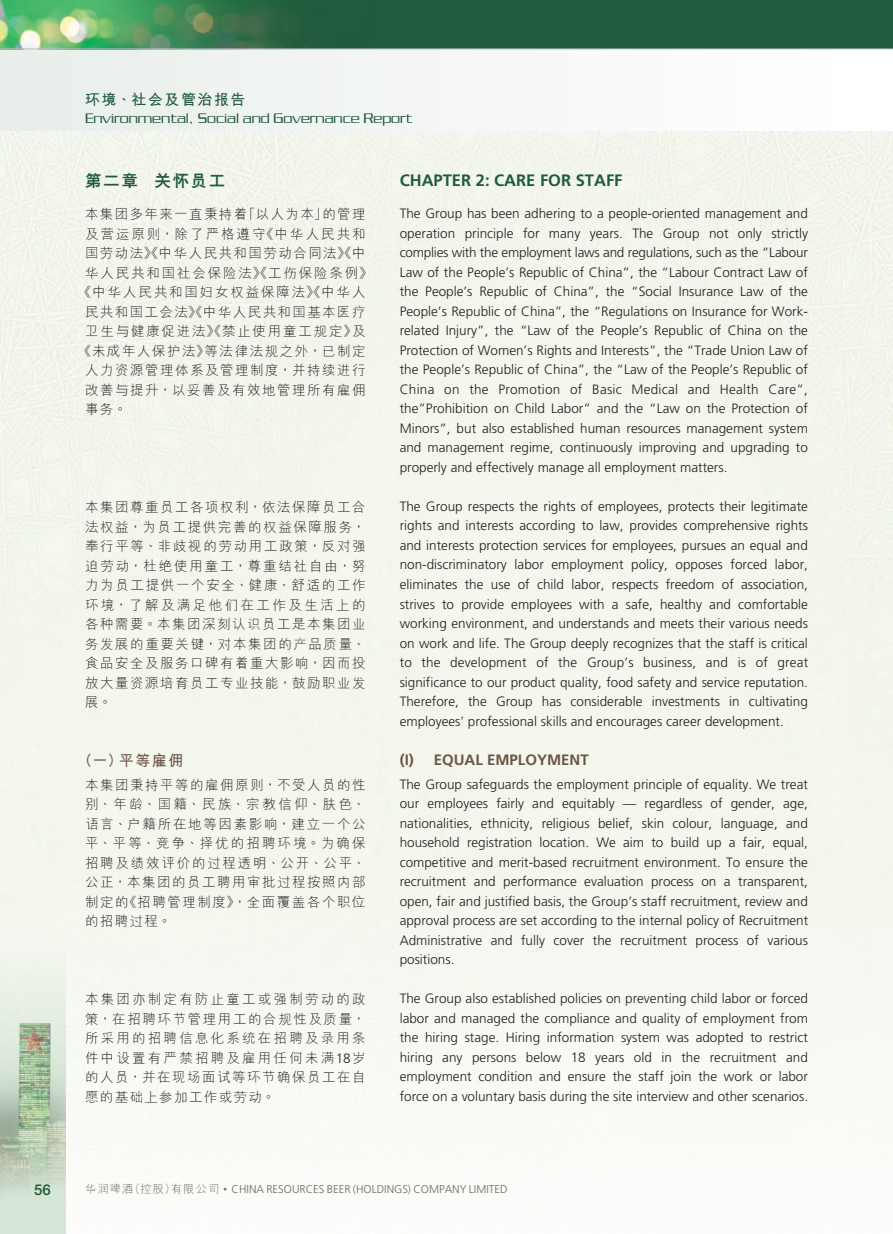
<style>
.page{position:relative;width:893px;height:1234px;background:#fff}
.page>*{position:absolute;margin:0;border:0;box-sizing:border-box;transform-origin:0 0}
.t1{font:700 16.5px "Frutiger LT Std";color:#215a3c}
.t2{font:800 16.5px "M Hei PRC";letter-spacing:.1em;color:#215a3c}
.t3{font:300 15px "Serpentine Std";color:#215a3c}
.t4{font:700 15px "Frutiger LT Std";color:#6c5547}
.t5{font:700 15px "M Hei HKS";letter-spacing:.1em;color:#215a3c}
.t6{font:700 15px "M Hei HKS";color:#6c5547}
.t7{font:500 15px "Helvetica Neue LT Std";color:#215a3c}
.t8{font:300 13.5px/19.5px "Frutiger LT Std";color:#231f20;text-align:justify}
.t9{font:300 13.5px/19.5px "M Hei HKS";letter-spacing:.11em;color:#231f20;text-align:justify}
.t10{font:300 13.5px "M Hei HKS";letter-spacing:.135em;color:#231f20}
.t11{font:300 13.5px "M Hei HKS";letter-spacing:.145em;color:#231f20}
.t12{font:300 11.25px "Frutiger LT Std";color:#726561}
.s1{font-family:"Frutiger LT Std"}
.s2{font-family:"M Hei HKS"}
.s3{font-family:"M Hei HKS";font-size:7.5px}
</style>
<div class="page">
<div style="left:0;top:49px;width:893px;height:83px;background:#f4f7f5"></div>
<hr style="left:892px;top:49px;width:1px;height:83px;background:#215a3c">
<img style="left:0;top:132px;width:893px;height:1078px">
<div style="left:0;top:831px;width:66px;height:402px;background:#f3f7ed"></div>
<div style="left:0;top:0;width:893px;height:49px;background:#215a3c"></div>
<img style="left:0;top:0;width:378px;height:49px">
<hr style="left:0;top:49px;width:893px;height:1px;background:#bcbdc0">
<img style="left:0;top:984px;width:66px;height:243px">
<p class="t5" style="left:85px;top:88px;width:162px">環境、社會及管治報告</p>
<p class="t3" style="left:85px;top:110px;width:329px">Environmental, Social and Governance Report</p>
<p class="t2" style="left:85px;top:173px;width:142px">第二章 关怀员工</p>
<p class="t9" style="left:85px;top:204px;width:282px">本集團多年來一直秉持着「以人為本」的管理</p>
<p class="t11" style="left:85px;top:224px;width:282px">及營運原則，除了嚴格遵守《中華人民共和</p>
<p class="t9" style="left:85px;top:243px;width:282px">國勞動法》《中華人民共和國勞動合同法》《中</p>
<p class="t10" style="left:85px;top:263px;width:289px">華人民共和國社會保險法》《工傷保險條例》</p>
<p class="t10" style="left:78px;top:283px;width:289px">《中華人民共和國婦女權益保障法》《中華人</p>
<p class="t9" style="left:85px;top:301px;width:282px">民共和國工會法》《中華人民共和國基本醫療</p>
<p class="t10" style="left:85px;top:322px;width:282px">衛生與健康促進法》《禁止使用童工規定》及</p>
<p class="t9" style="left:78px;top:340px;width:289px">《未成年人保護法》等法律法規之外，已制定</p>
<p class="t9" style="left:85px;top:360px;width:282px">人力資源管理體系及管理制度，並持續進行</p>
<p class="t9" style="left:85px;top:379px;width:282px">改善與提升，以妥善及有效地管理所有雇傭</p>
<p class="t9" style="left:85px;top:399px;width:43px">事務。</p>
<p class="t9" style="left:85px;top:496px;width:282px">本集團尊重員工各項權利，依法保障員工合法權益，為員工提供完善的權益保障服務，奉行平等、非歧視的勞動用工政策，反對強迫勞動，杜絕使用童工，尊重結社自由，努力為員工提供一個安全、健康、舒適的工作環境，了解及滿足他們在工作及生活上的各種需要。本集團深刻認識員工是本集團業務發展的重要關鍵，對本集團的產品質量、食品安全及服務口碑有着重大影響，因而投放大量資源培育員工專業技能，鼓勵職業發展。</p>
<p class="t6" style="left:78px;top:749px;width:108px">（一）平等僱傭</p>
<p class="t9" style="left:85px;top:774px;width:282px">本集團秉持平等的僱傭原則，不受人員的性別、年齡、國籍、民族、宗教信仰、膚色、語言、戶籍所在地等因素影響，建立一個公平、平等、競爭、擇優的招聘環境。為確保招聘及績效評價的過程透明、公開、公平、公正，本集團的員工聘用審批過程按照內部制定的《招聘管理制度》，全面覆蓋各個職位的招聘過程。</p>
<p class="t9" style="left:85px;top:988px;width:282px">本集團亦制定有防止童工或強制勞動的政策，在招聘環節管理用工的合規性及質量，所採用的招聘信息化系統在招聘及錄用條件中設置有嚴禁招聘及僱用任何未滿<span class="s1">18</span>歲的人員，並在現場面試等環節確保員工在自願的基礎上參加工作或勞動。</p>
<p class="t1" style="left:400px;top:170px;width:224px">CHAPTER 2: CARE FOR STAFF</p>
<p class="t8" style="left:400px;top:204px;width:410px">The Group has been adhering to a people-oriented management and operation principle for many years. The Group not only strictly complies with the employment laws and regulations, such as the “Labour Law of the People’s Republic of China”, the “Labour Contract Law of the People’s Republic of China”, the “Social Insurance Law of the People’s Republic of China”, the “Regulations on Insurance for Work&shy;related Injury”, the “Law of the People’s Republic of China on the Protection of Women’s Rights and Interests”, the “Trade Union Law of the People’s Republic of China”, the “Law of the People’s Republic of China on the Promotion of Basic Medical and Health Care”, the”Prohibition on Child Labor” and the “Law on the Protection of Minors”, but also established human resources management system and management regime, continuously improving and upgrading to properly and effectively manage all employment matters.</p>
<p class="t8" style="left:400px;top:496px;width:410px">The Group respects the rights of employees, protects their legitimate rights and interests according to law, provides comprehensive rights and interests protection services for employees, pursues an equal and non-discriminatory labor employment policy, opposes forced labor, eliminates the use of child labor, respects freedom of association, strives to provide employees with a safe, healthy and comfortable working environment, and understands and meets their various needs on work and life. The Group deeply recognizes that the staff is critical to the development of the Group’s business, and is of great significance to our product quality, food safety and service reputation.<br>Therefore, the Group has considerable investments in cultivating employees’ professional skills and encourages career development.</p>
<p class="t4" style="left:400px;top:750px;width:191px">(I) EQUAL EMPLOYMENT</p>
<p class="t8" style="left:400px;top:774px;width:410px">The Group safeguards the employment principle of equality. We treat our employees fairly and equitably — regardless of gender, age, nationalities, ethnicity, religious belief, skin colour, language, and household registration location. We aim to build up a fair, equal, competitive and merit-based recruitment environment. To ensure the recruitment and performance evaluation process on a transparent, open, fair and justified basis, the Group’s staff recruitment, review and approval process are set according to the internal policy of Recruitment Administrative and fully cover the recruitment process of various positions.</p>
<p class="t8" style="left:400px;top:988px;width:410px">The Group also established policies on preventing child labor or forced labor and managed the compliance and quality of employment from the hiring stage. Hiring information system was adopted to restrict hiring any persons below 18 years old in the recruitment and employment condition and ensure the staff join the work or labor force on a voluntary basis during the site interview and other scenarios.</p>
<p class="t7" style="left:34px;top:1180px;width:18px">56</p>
<p class="t12" style="left:85px;top:1182px;width:424px"><span class="s2">華潤啤酒（控股）有限公司</span> <span class="s3">•</span> CHINA RESOURCES BEER (HOLDINGS) COMPANY LIMITED</p>
</div>
